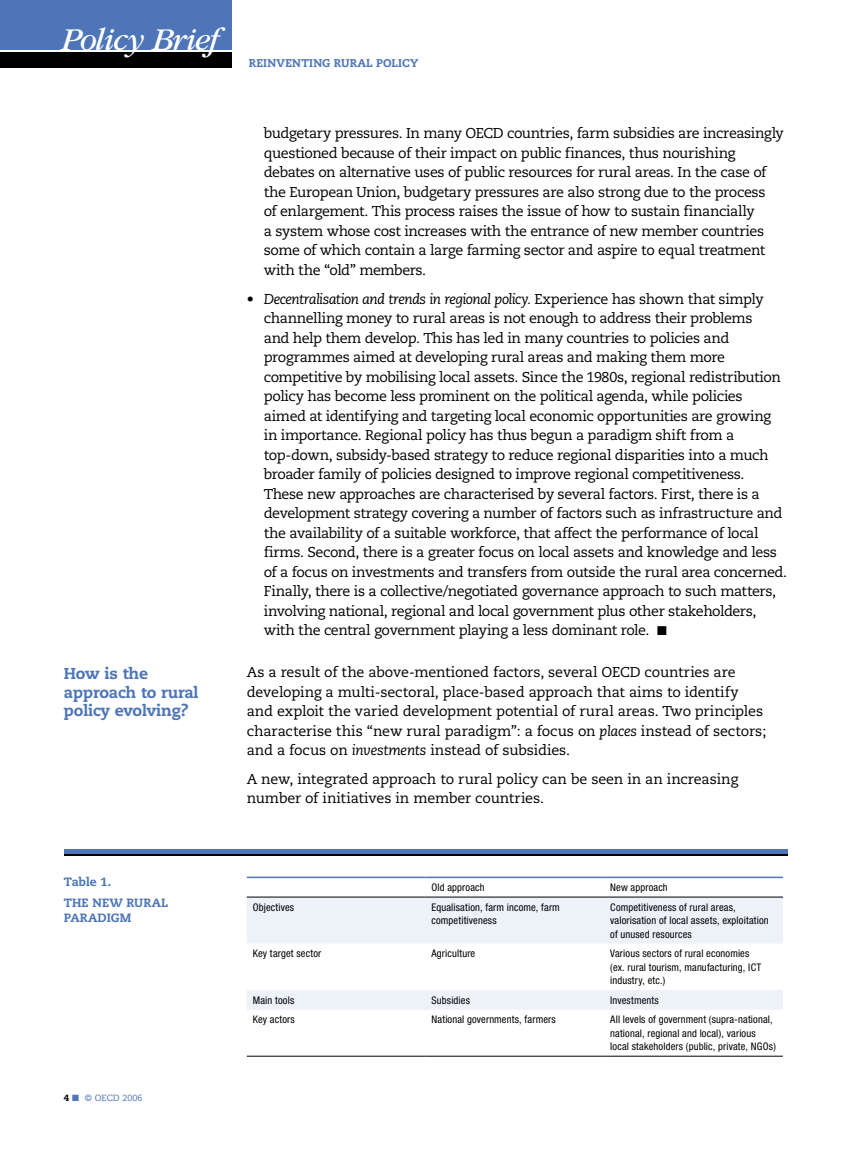
<style>
.page{position:relative;width:851px;height:1149px;background:#fff}
.page>*{position:absolute;margin:0;border:0;box-sizing:border-box;transform-origin:0 0}
.t1{font:italic 33px "ITC Garamond Std";letter-spacing:-.04em;color:#fff}
._01_Heading_2{font:800 15.75px/18.8px "Caecilia";letter-spacing:-.01em;color:#4d75b7}
._00_Body_Bullet{font:14.25px/19.5px "Caecilia";letter-spacing:-.03em;color:#000}
._00_body_esp_avant_3mm{font:14.25px/19.5px "Caecilia";letter-spacing:-.01em;color:#000}
._00_Body{font:14.25px/19.5px "Caecilia";letter-spacing:-.01em;color:#000}
._02_Box_Heading_1{font:800 12px/15px "Caecilia";letter-spacing:.01em;color:#4d75b7}
._02_Box_Numbering{font:800 12px "Caecilia";letter-spacing:-.005em;color:#4d75b7}
.t2{font:800 11.25px "Caecilia";letter-spacing:.015em;color:#4d75b7}
._03_Table_Body{font:condensed 10.5px/13.5px "Helvetica Neue LT Std";letter-spacing:.015em;color:#000}
._03_Table_Heading{font:condensed 10.5px "Helvetica Neue LT Std";letter-spacing:.015em;color:#000}
.t3{font:9px "Caecilia";color:#4d75b7}
.s1{font-style:italic}
.s2{font-weight:800;color:#000}
</style>
<div class="page">
<div style="left:0;top:0;width:232px;height:50px;background:#4d75b7"></div>
<div style="left:0;top:52px;width:232px;height:15px;background:#000"></div>
<hr style="left:850px;top:0;width:1px;height:50px;background:#4d75b7">
<svg style="left:247px;top:897px;width:535px;height:112px;fill:#edf1f8"></svg>
<hr style="left:247px;top:876px;width:178px;height:1px;background:#4d75b7">
<hr style="left:425px;top:876px;width:179px;height:1px;background:#4d75b7">
<hr style="left:604px;top:876px;width:178px;height:1px;background:#4d75b7">
<hr style="left:247px;top:896px;width:178px;height:1px;background:#000">
<hr style="left:425px;top:896px;width:179px;height:1px;background:#000">
<hr style="left:604px;top:896px;width:178px;height:1px;background:#000">
<hr style="left:247px;top:1055px;width:178px;height:1px;background:#000">
<hr style="left:425px;top:1055px;width:179px;height:1px;background:#000">
<hr style="left:604px;top:1055px;width:178px;height:1px;background:#000">
<hr style="left:64px;top:849px;width:723px;height:3px;background:#4d75b7">
<hr style="left:64px;top:853px;width:723px;height:2px;background:#000">
<h1 class="t1" style="left:61px;top:22px;width:159px">Policy Brief</h1>
<p class="t2" style="left:249px;top:56px;width:171px">REINVENTING RURAL POLICY</p>
<p class="_01_Heading_2" style="left:64px;top:663px;width:136px">How is the approach to rural policy evolving?</p>
<p class="_00_Body_Bullet" style="left:264px;top:124px;width:521px">budgetary pressures. In many OECD countries, farm subsidies are increasingly questioned because of their impact on public finances, thus nourishing debates on alternative uses of public resources for rural areas. In the case of the European Union, budgetary pressures are also strong due to the process<br>of enlargement. This process raises the issue of how to sustain financially<br>a system whose cost increases with the entrance of new member countries some of which contain a large farming sector and aspire to equal treatment with the “old” members.</p>
<p class="_00_Body_Bullet" style="left:264px;top:289px;width:525px;text-indent:-17px">• <span class="s1">Decentralisation and trends in regional policy.</span> Experience has shown that simply channelling money to rural areas is not enough to address their problems<br>and help them develop. This has led in many countries to policies and programmes aimed at developing rural areas and making them more competitive by mobilising local assets. Since the 1980s, regional redistribution policy has become less prominent on the political agenda, while policies aimed at identifying and targeting local economic opportunities are growing in importance. Regional policy has thus begun a paradigm shift from a top-down, subsidy-based strategy to reduce regional disparities into a much broader family of policies designed to improve regional competitiveness.<br>These new approaches are characterised by several factors. First, there is a development strategy covering a number of factors such as infrastructure and the availability of a suitable workforce, that affect the performance of local firms. Second, there is a greater focus on local assets and knowledge and less of a focus on investments and transfers from outside the rural area concerned.<br>Finally, there is a collective/negotiated governance approach to such matters, involving national, regional and local government plus other stakeholders, with the central government playing a less dominant role. ■</p>
<p class="_00_body_esp_avant_3mm" style="left:247px;top:662px;width:521px">As a result of the above-mentioned factors, several OECD countries are developing a multi-sectoral, place-based approach that aims to identify and exploit the varied development potential of rural areas. Two principles characterise this “new rural paradigm”: a focus on <span class="s1">places</span> instead of sectors; and a focus on <span class="s1">investments</span> instead of subsidies.</p>
<p class="_00_Body" style="left:247px;top:769px;width:493px">A new, integrated approach to rural policy can be seen in an increasing number of initiatives in member countries.</p>
<p class="_02_Box_Numbering" style="left:64px;top:874px;width:49px">Table 1.</p>
<p class="_02_Box_Heading_1" style="left:64px;top:895px;width:106px">THE NEW RURAL<br>PARADIGM</p>
<p class="t3" style="left:64px;top:1092px;width:80px"><span class="s2">4</span> ■ © OECD 2006</p>
<p class="_03_Table_Heading" style="left:431px;top:880px;width:55px">Old approach</p>
<p class="_03_Table_Heading" style="left:610px;top:880px;width:59px">New approach</p>
<p class="_03_Table_Body" style="left:253px;top:899px;width:43px">Objectives</p>
<p class="_03_Table_Body" style="left:431px;top:899px;width:130px">Equalisation, farm income, farm competitiveness</p>
<p class="_03_Table_Body" style="left:610px;top:899px;width:160px">Competitiveness of rural areas, valorisation of local assets, exploitation of unused resources</p>
<p class="_03_Table_Body" style="left:253px;top:946px;width:70px">Key target sector</p>
<p class="_03_Table_Body" style="left:431px;top:946px;width:45px">Agriculture</p>
<p class="_03_Table_Body" style="left:610px;top:946px;width:153px">Various sectors of rural economies (ex. rural tourism, manufacturing, ICT industry, etc.)</p>
<p class="_03_Table_Body" style="left:253px;top:992px;width:43px">Main tools</p>
<p class="_03_Table_Body" style="left:431px;top:992px;width:40px">Subsidies</p>
<p class="_03_Table_Body" style="left:610px;top:992px;width:50px">Investments</p>
<p class="_03_Table_Body" style="left:253px;top:1012px;width:44px">Key actors</p>
<p class="_03_Table_Body" style="left:431px;top:1012px;width:126px">National governments, farmers</p>
<p class="_03_Table_Body" style="left:610px;top:1012px;width:167px">All levels of government (supra-national, national, regional and local), various local stakeholders (public, private, NGOs)</p>
</div>
